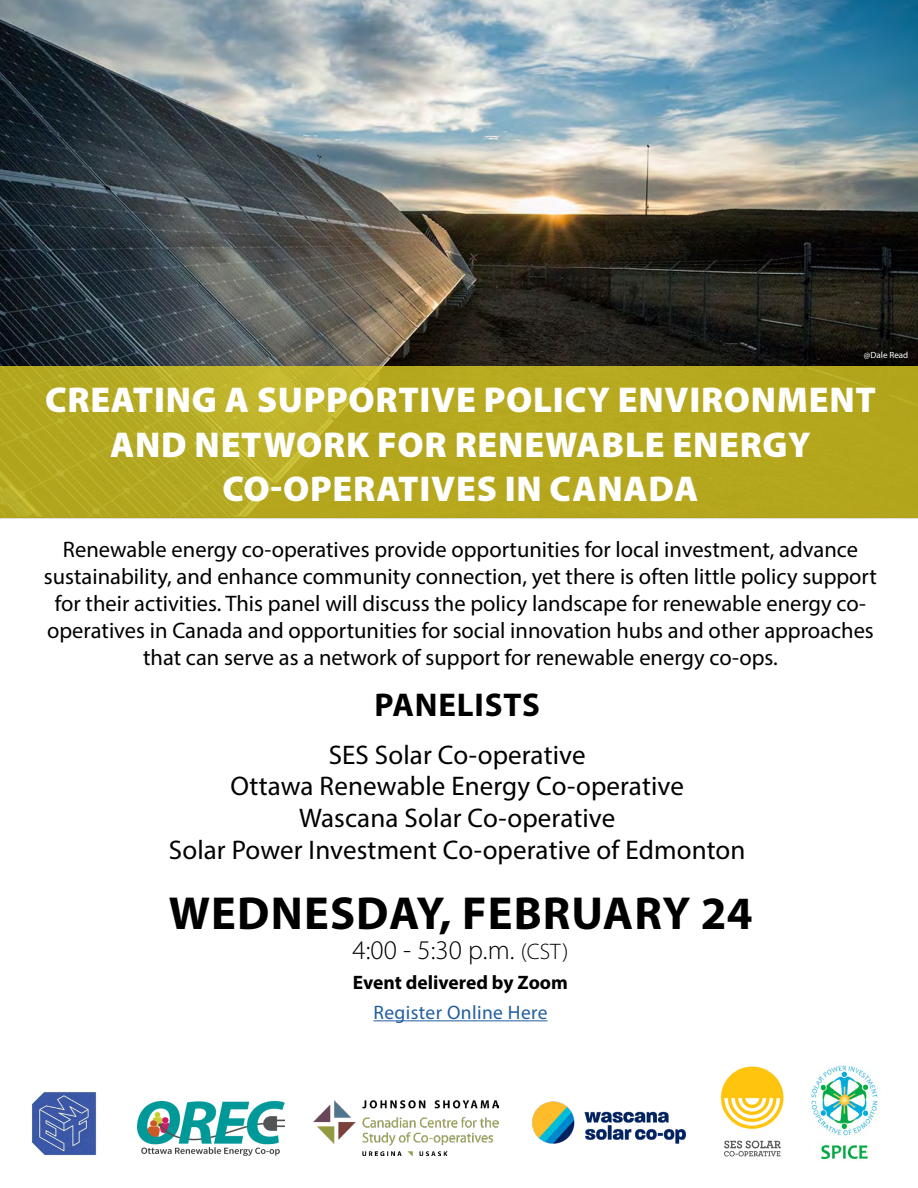
<style>
.page{position:relative;width:918px;height:1188px;background:#fff}
.page>*{position:absolute;margin:0;border:0;box-sizing:border-box;transform-origin:0 0}
.t1{font:700 46.5px "Myriad Pro";letter-spacing:.025em;color:#000}
.t2{font:900 36px/44.2px "Myriad Pro";letter-spacing:.02em;color:#fff;text-align:center}
.t3{font:700 33px "Myriad Pro";letter-spacing:.025em;color:#000}
.t4{font:27px/31.5px "Myriad Pro";letter-spacing:.005em;color:#000;text-align:center}
.t5{font:300 27px "Myriad Pro";color:#000}
.t6{font:22.5px/27px "Myriad Pro";color:#000;text-align:center}
.t7{font:700 19.5px "Myriad Pro";color:#000}
.t8{font:19.5px "Myriad Pro";letter-spacing:.02em;color:#215e9e}
.t9{font:9px "Myriad Pro";color:#fff}
.s1{font-size:22.5px}
</style>
<div class="page">
<img style="left:0;top:0;width:918px;height:367px">
<hr style="left:373px;top:1020px;width:175px;height:1px;background:#215e9e">
<div style="left:0;top:367px;width:918px;height:151px;background:linear-gradient(to right,#b8ac25,#b5a61c)"></div>
<img style="left:314px;top:1100px;width:184px;height:56px">
<img style="left:32px;top:1092px;width:65px;height:64px">
<img style="left:811px;top:1063px;width:67px;height:97px">
<img style="left:137px;top:1101px;width:147px;height:55px">
<img style="left:532px;top:1101px;width:155px;height:43px">
<img style="left:720px;top:1066px;width:64px;height:91px">
<p class="t9" style="left:864px;top:349px;width:46px">@Dale Read</p>
<h2 class="t2" style="left:45px;top:377px;width:832px">CREATING A SUPPORTIVE POLICY ENVIRONMENT<br>AND NETWORK FOR RENEWABLE ENERGY<br>CO-OPERATIVES IN CANADA</h2>
<p class="t6" style="left:44px;top:535px;width:835px">Renewable energy co-operatives provide opportunities for local investment, advance sustainability, and enhance community connection, yet there is often little policy support for their activities. This panel will discuss the policy landscape for renewable energy co&shy;operatives in Canada and opportunities for social innovation hubs and other approaches that can serve as a network of support for renewable energy co-ops.</p>
<h3 class="t3" style="left:374px;top:683px;width:167px">PANELISTS</h3>
<p class="t4" style="left:169px;top:739px;width:578px">SES Solar Co-operative<br>Ottawa Renewable Energy Co-operative<br>Wascana Solar Co-operative<br>Solar Power Investment Co-operative of Edmonton</p>
<h1 class="t1" style="left:169px;top:883px;width:585px">WEDNESDAY, FEBRUARY 24</h1>
<p class="t5" style="left:352px;top:934px;width:218px">4:00 - 5:30 p.m. <span class="s1">(CST)</span></p>
<p class="t7" style="left:353px;top:970px;width:217px">Event delivered by Zoom</p>
<p class="t8" style="left:374px;top:1000px;width:176px">Register Online Here</p>
</div>
